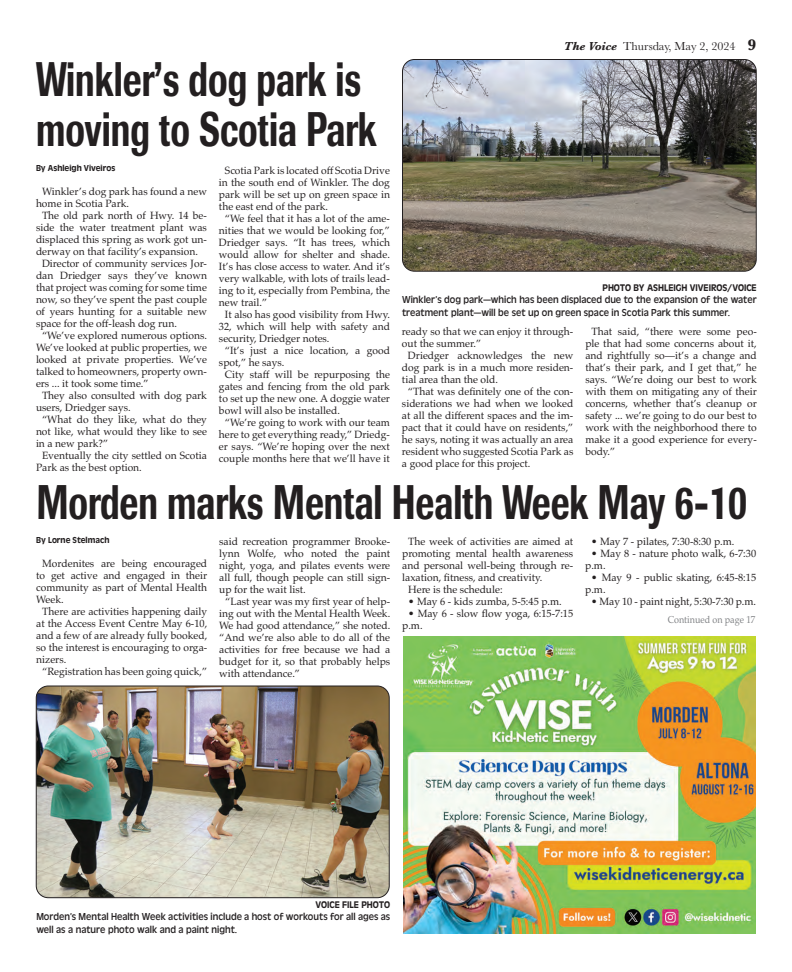
<style>
.page{position:relative;width:792px;height:972px;background:#fff}
.page>*{position:absolute;margin:0;border:0;box-sizing:border-box;transform-origin:0 0}
.t1{font:500 48px/50px "Imago";color:#231f20;scale:.7 1}
.t2{font:12px "Baskerville";color:#231f20}
.t3{font:10.5px/12px "Palatino";color:#231f20}
.t4{font:10.5px/12.6px "Antique Oli";color:#231f20;scale:.95 1}
.t5{font:500 10px "Antique Oli";color:#231f20;scale:.95 1}
.t6{font:10px "Palatino";color:#808285;scale:.9 1}
.t7{font:500 9px "Antique Oli";color:#231f20;scale:.95 1}
.s1{font-weight:700;font-style:italic}
.s2{font-weight:700;font-size:16px}
</style>
<div class="page">
<img style="left:403px;top:637px;width:353px;height:296px">
<img style="left:36px;top:686px;width:353px;height:212px;border-radius:12px">
<div style="left:36px;top:686px;width:354px;height:212px;border:1px solid #231f20;border-radius:12px"></div>
<img style="left:402px;top:60px;width:354px;height:211px;border-radius:12px">
<div style="left:402px;top:59px;width:355px;height:212px;border:1px solid #231f20;border-radius:12px"></div>
<h1 class="t1" style="left:36px;top:59px;width:488px">Winkler’s dog park is moving to Scotia Park</h1>
<p class="t7" style="left:36px;top:165px;width:85px">By Ashleigh Viveiros</p>
<p class="t3" style="left:42px;top:187px;width:167px">Winkler’s dog park has found a new</p>
<p class="t3" style="left:36px;top:199px;width:95px">home in Scotia Park.</p>
<p class="t3" style="left:42px;top:211px;width:166px">The old park north of Hwy. 14 be-</p>
<p class="t3" style="left:36px;top:223px;width:172px">side the water treatment plant was</p>
<p class="t3" style="left:36px;top:235px;width:172px">displaced this spring as work got un-</p>
<p class="t3" style="left:36px;top:247px;width:163px">derway on that facility’s expansion.</p>
<p class="t3" style="left:42px;top:259px;width:166px">Director of community services Jor-</p>
<p class="t3" style="left:36px;top:271px;width:172px">dan Driedger says they’ve known</p>
<p class="t3" style="left:36px;top:283px;width:173px">that project was coming for some time</p>
<p class="t3" style="left:36px;top:295px;width:172px">now, so they’ve spent the past couple</p>
<p class="t3" style="left:36px;top:307px;width:172px">of years hunting for a suitable new</p>
<p class="t3" style="left:36px;top:319px;width:142px">space for the off-leash dog run.</p>
<p class="t3" style="left:42px;top:331px;width:167px">“We’ve explored numerous options.</p>
<p class="t3" style="left:36px;top:343px;width:173px">We’ve looked at public properties, we</p>
<p class="t3" style="left:36px;top:355px;width:172px">looked at private properties. We’ve</p>
<p class="t3" style="left:36px;top:367px;width:172px">talked to homeowners, property own-</p>
<p class="t3" style="left:36px;top:379px;width:114px">ers ... it took some time.”</p>
<p class="t3" style="left:42px;top:391px;width:166px">They also consulted with dog park</p>
<p class="t3" style="left:36px;top:403px;width:96px">users, Driedger says.</p>
<p class="t3" style="left:42px;top:415px;width:166px">“What do they like, what do they</p>
<p class="t3" style="left:36px;top:427px;width:173px">not like, what would they like to see</p>
<p class="t3" style="left:36px;top:439px;width:74px">in a new park?”</p>
<p class="t3" style="left:42px;top:451px;width:167px">Eventually the city settled on Scotia</p>
<p class="t3" style="left:36px;top:463px;width:107px">Park as the best option.</p>
<p class="t3" style="left:225px;top:165px;width:167px">Scotia Park is located off Scotia Drive</p>
<p class="t3" style="left:219px;top:177px;width:172px">in the south end of Winkler. The dog</p>
<p class="t3" style="left:219px;top:189px;width:172px">park will be set up on green space in</p>
<p class="t3" style="left:219px;top:201px;width:111px">the east end of the park.</p>
<p class="t3" style="left:225px;top:213px;width:166px">“We feel that it has a lot of the ame-</p>
<p class="t3" style="left:219px;top:225px;width:172px">nities that we would be looking for,”</p>
<p class="t3" style="left:219px;top:237px;width:172px">Driedger says. “It has trees, which</p>
<p class="t3" style="left:219px;top:249px;width:172px">would allow for shelter and shade.</p>
<p class="t3" style="left:219px;top:261px;width:173px">It’s has close access to water. And it’s</p>
<p class="t3" style="left:219px;top:273px;width:173px">very walkable, with lots of trails lead-</p>
<p class="t3" style="left:219px;top:285px;width:172px">ing to it, especially from Pembina, the</p>
<p class="t3" style="left:219px;top:297px;width:50px">new trail.”</p>
<p class="t3" style="left:225px;top:309px;width:167px">It also has good visibility from Hwy.</p>
<p class="t3" style="left:219px;top:321px;width:172px">32, which will help with safety and</p>
<p class="t3" style="left:219px;top:333px;width:112px">security, Driedger notes.</p>
<p class="t3" style="left:225px;top:345px;width:167px">“It’s just a nice location, a good</p>
<p class="t3" style="left:219px;top:357px;width:67px">spot,” he says.</p>
<p class="t3" style="left:225px;top:369px;width:166px">City staff will be repurposing the</p>
<p class="t3" style="left:219px;top:381px;width:172px">gates and fencing from the old park</p>
<p class="t3" style="left:219px;top:393px;width:172px">to set up the new one. A doggie water</p>
<p class="t3" style="left:219px;top:405px;width:123px">bowl will also be installed.</p>
<p class="t3" style="left:225px;top:417px;width:167px">“We’re going to work with our team</p>
<p class="t3" style="left:219px;top:429px;width:172px">here to get everything ready,” Driedg-</p>
<p class="t3" style="left:219px;top:441px;width:172px">er says. “We’re hoping over the next</p>
<p class="t3" style="left:219px;top:453px;width:172px">couple months here that we’ll have it</p>
<p class="t2" style="left:564px;top:42px;width:194px"><span class="s1">The Voice</span> Thursday, May 2, 2024 <span class="s2">9</span></p>
<p class="t5" style="left:603px;top:284px;width:164px">PHOTO BY ASHLEIGH VIVEIROS/VOICE</p>
<p class="t4" style="left:402px;top:294px;width:375px">Winkler’s dog park—which has been displaced due to the expansion of the water treatment plant—will be set up on green space in Scotia Park this summer.</p>
<p class="t3" style="left:402px;top:327px;width:173px">ready so that we can enjoy it through-</p>
<p class="t3" style="left:402px;top:339px;width:81px">out the summer.”</p>
<p class="t3" style="left:408px;top:351px;width:167px">Driedger acknowledges the new</p>
<p class="t3" style="left:402px;top:363px;width:173px">dog park is in a much more residen-</p>
<p class="t3" style="left:402px;top:375px;width:98px">tial area than the old.</p>
<p class="t3" style="left:408px;top:387px;width:167px">“That was definitely one of the con-</p>
<p class="t3" style="left:402px;top:399px;width:173px">siderations we had when we looked</p>
<p class="t3" style="left:402px;top:411px;width:173px">at all the different spaces and the im-</p>
<p class="t3" style="left:402px;top:423px;width:173px">pact that it could have on residents,”</p>
<p class="t3" style="left:402px;top:435px;width:173px">he says, noting it was actually an area</p>
<p class="t3" style="left:402px;top:447px;width:173px">resident who suggested Scotia Park as</p>
<p class="t3" style="left:402px;top:459px;width:130px">a good place for this project.</p>
<p class="t3" style="left:585px;top:327px;width:173px;text-align:justify;text-indent:6px">That said, “there were some peo&shy;ple that had some concerns about it, and rightfully so—it’s a change and that’s their park, and I get that,” he says. “We’re doing our best to work with them on mitigating any of their concerns, whether that’s cleanup or safety ... we’re going to do our best to work with the neighborhood there to make it a good experience for every&shy;body.”</p>
<h1 class="t1" style="left:36px;top:482px;width:1017px">Morden marks Mental Health Week May 6-10</h1>
<p class="t7" style="left:36px;top:536px;width:79px">By Lorne Stelmach</p>
<p class="t3" style="left:42px;top:558px;width:166px">Mordenites are being encouraged</p>
<p class="t3" style="left:36px;top:570px;width:172px">to get active and engaged in their</p>
<p class="t3" style="left:36px;top:582px;width:172px">community as part of Mental Health</p>
<p class="t3" style="left:36px;top:594px;width:29px">Week.</p>
<p class="t3" style="left:42px;top:606px;width:166px">There are activities happening daily</p>
<p class="t3" style="left:36px;top:618px;width:172px">at the Access Event Centre May 6-10,</p>
<p class="t3" style="left:36px;top:630px;width:172px">and a few of are already fully booked,</p>
<p class="t3" style="left:36px;top:642px;width:172px">so the interest is encouraging to orga-</p>
<p class="t3" style="left:36px;top:654px;width:32px">nizers.</p>
<p class="t3" style="left:42px;top:666px;width:166px">“Registration has been going quick,”</p>
<p class="t3" style="left:408px;top:537px;width:167px">The week of activities are aimed at</p>
<p class="t3" style="left:402px;top:549px;width:172px">promoting mental health awareness</p>
<p class="t3" style="left:402px;top:561px;width:172px">and personal well-being through re-</p>
<p class="t3" style="left:402px;top:573px;width:142px">laxation, fitness, and creativity.</p>
<p class="t3" style="left:408px;top:585px;width:96px">Here is the schedule:</p>
<p class="t3" style="left:408px;top:597px;width:155px">• May 6 - kids zumba, 5-5:45 p.m.</p>
<p class="t3" style="left:402px;top:609px;width:172px;text-indent:6px">• May 6 - slow flow yoga, 6:15-7:15 p.m.</p>
<p class="t3" style="left:591px;top:537px;width:145px">• May 7 - pilates, 7:30-8:30 p.m.</p>
<p class="t3" style="left:585px;top:549px;width:172px;text-indent:6px">• May 8 - nature photo walk, 6-7:30 p.m.</p>
<p class="t3" style="left:585px;top:573px;width:172px;text-indent:6px">• May 9 - public skating, 6:45-8:15 p.m.</p>
<p class="t3" style="left:591px;top:597px;width:166px">• May 10 - paint night, 5:30-7:30 p.m.</p>
<p class="t3" style="left:219px;top:537px;width:173px">said recreation programmer Brooke-</p>
<p class="t3" style="left:219px;top:549px;width:172px">lynn Wolfe, who noted the paint</p>
<p class="t3" style="left:219px;top:561px;width:172px">night, yoga, and pilates events were</p>
<p class="t3" style="left:219px;top:573px;width:172px">all full, though people can still sign-</p>
<p class="t3" style="left:219px;top:585px;width:88px">up for the wait list.</p>
<p class="t3" style="left:225px;top:597px;width:166px">“Last year was my first year of help-</p>
<p class="t3" style="left:219px;top:609px;width:173px">ing out with the Mental Health Week.</p>
<p class="t3" style="left:219px;top:621px;width:173px">We had good attendance,” she noted.</p>
<p class="t3" style="left:219px;top:633px;width:172px">“And we’re also able to do all of the</p>
<p class="t3" style="left:219px;top:645px;width:172px">activities for free because we had a</p>
<p class="t3" style="left:219px;top:657px;width:172px">budget for it, so that probably helps</p>
<p class="t3" style="left:219px;top:669px;width:82px">with attendance.”</p>
<p class="t6" style="left:668px;top:616px;width:99px">Continued on page 17</p>
<p class="t5" style="left:316px;top:901px;width:80px">VOICE FILE PHOTO</p>
<p class="t4" style="left:36px;top:911px;width:374px">Morden’s Mental Health Week activities include a host of workouts for all ages as well as a nature photo walk and a paint night.</p>
</div>
